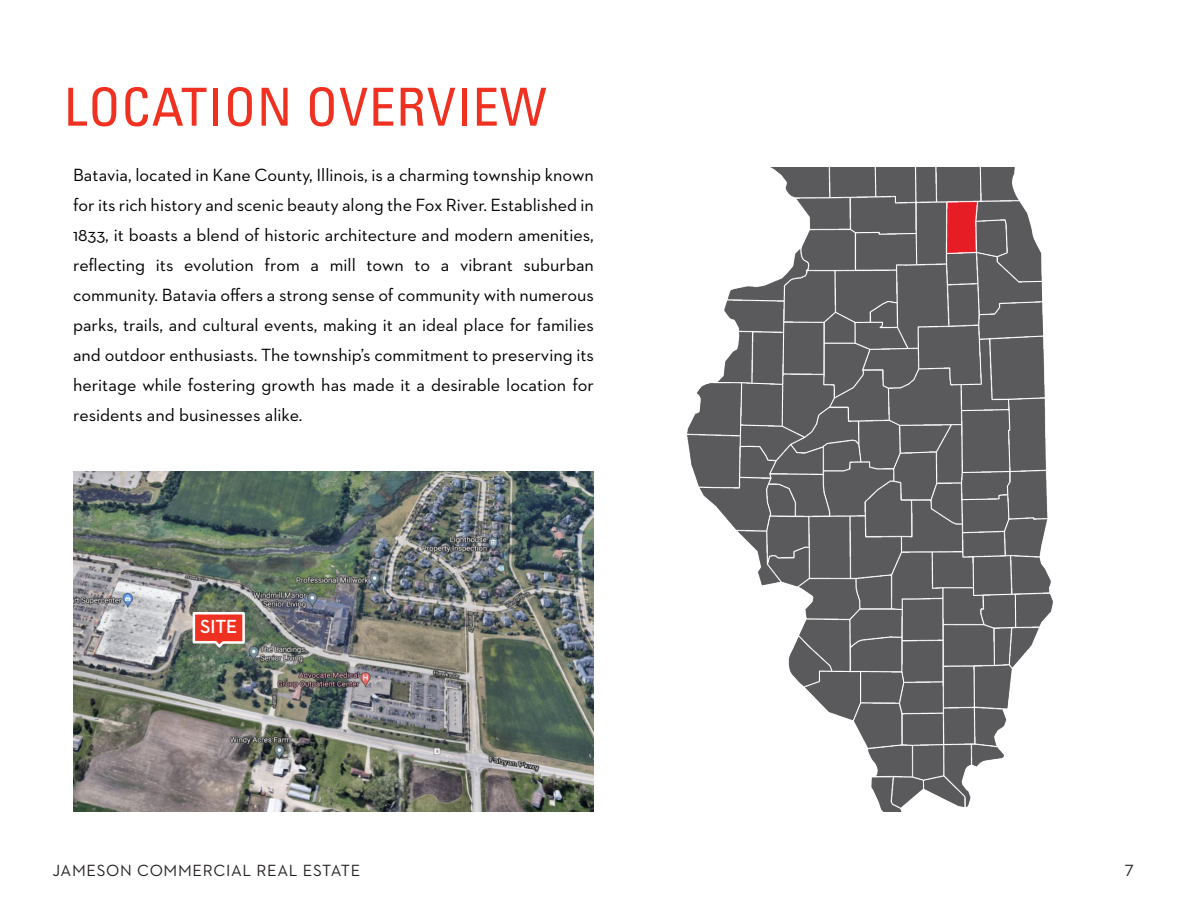
<style>
.page{position:relative;width:1188px;height:918px;background:#fff}
.page>*{position:absolute;margin:0;border:0;box-sizing:border-box;transform-origin:0 0}
.t1{font:condensed 52.5px "Univers LT Std";letter-spacing:.02em;color:#ef3122}
.t2{font:700 19.35px "Neutraface 2 Display";color:#fff}
.t3{font:18px/30px "Neutraface 2 Text";color:#000;text-align:justify}
.t4{font:16.5px "Neutraface 2 Text";letter-spacing:.04em;color:#231f20}
</style>
<div class="page">
<img style="left:687px;top:167px;width:366px;height:645px">
<div style="left:587px;top:713px;width:175px;height:61px;background:#fff"></div>
<img style="left:73px;top:471px;width:521px;height:341px">
<svg style="left:191px;top:611px;width:55px;height:39px;background:#d3675a"></svg>
<p class="t1" style="left:64px;top:74px;width:484px">LOCATION OVERVIEW</p>
<p class="t3" style="left:73px;top:160px;width:523px">Batavia, located in Kane County, Illinois, is a charming township known for its rich history and scenic beauty along the Fox River. Established in 1833, it boasts a blend of historic architecture and modern amenities, reflecting its evolution from a mill town to a vibrant suburban community. Batavia offers a strong sense of community with numerous parks, trails, and cultural events, making it an ideal place for families and outdoor enthusiasts. The township’s commitment to preserving its heritage while fostering growth has made it a desirable location for residents and businesses alike.</p>
<p class="t2" style="left:200px;top:615px;width:39px">SITE</p>
<p class="t4" style="left:52px;top:860px;width:309px">JAMESON COMMERCIAL REAL ESTATE</p>
<p class="t4" style="left:1125px;top:860px;width:11px">7</p>
</div>
